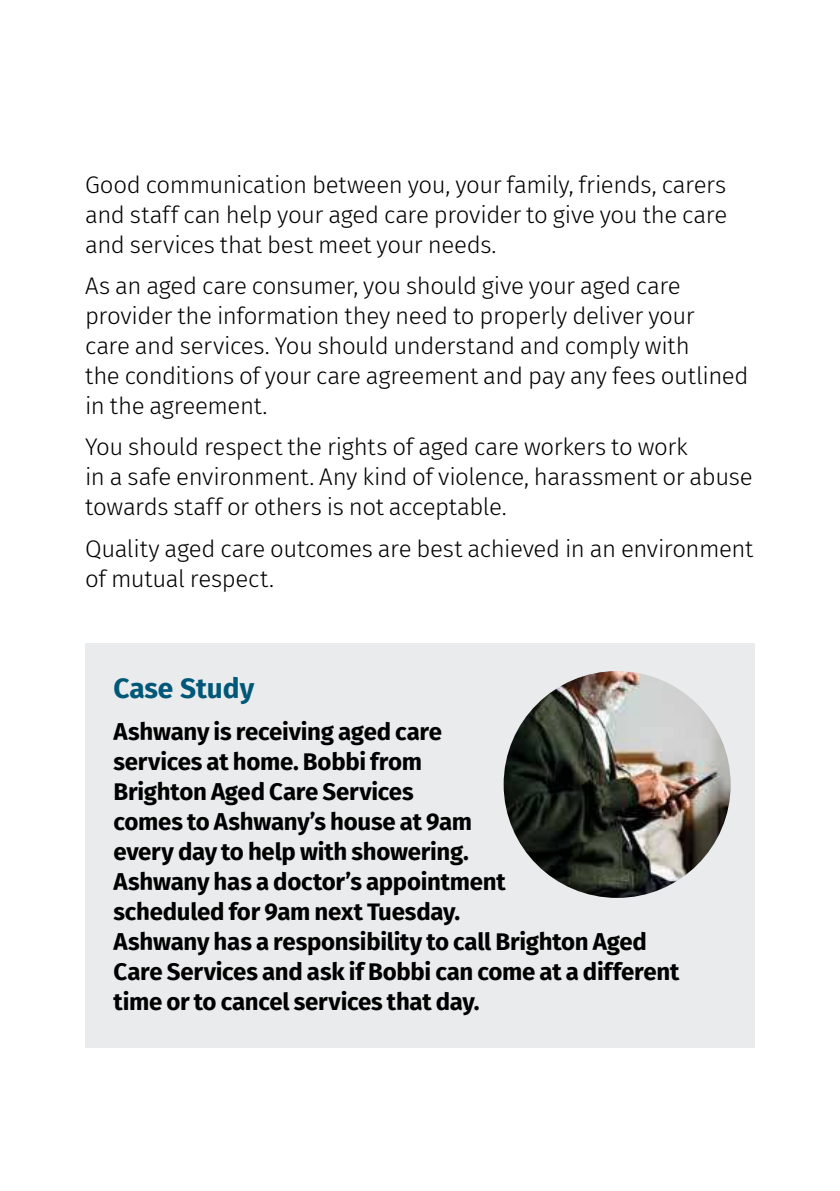
<style>
.page{position:relative;width:840px;height:1191px;background:#fff}
.page>*{position:absolute;margin:0;border:0;box-sizing:border-box;transform-origin:0 0}
.t1{font:700 28px "Fira Sans";color:#005878}
.t2{font:300 24px/30px "Fira Sans";letter-spacing:-.02em;color:#000}
.t3{font:700 24px/30px "Fira Sans";letter-spacing:-.01em;color:#000}
</style>
<div class="page">
<div style="left:85px;top:643px;width:669px;height:405px;background:#eaebec"></div>
<img style="left:503px;top:671px;width:227px;height:227px;border-radius:113px">
<p class="t2" style="left:85px;top:169px;width:643px;text-align:justify">Good communication between you, your family, friends, carers and staff can help your aged care provider to give you the care and services that best meet your needs.</p>
<p class="t2" style="left:85px;top:270px;width:664px">As an aged care consumer, you should give your aged care provider the information they need to properly deliver your<br>care and services. You should understand and comply with<br>the conditions of your care agreement and pay any fees outlined in the agreement.</p>
<p class="t2" style="left:85px;top:432px;width:668px">You should respect the rights of aged care workers to work<br>in a safe environment. Any kind of violence, harassment or abuse towards staff or others is not acceptable.</p>
<p class="t2" style="left:85px;top:533px;width:669px">Quality aged care outcomes are best achieved in an environment of mutual respect.</p>
<p class="t1" style="left:113px;top:669px;width:142px">Case Study</p>
<p class="t3" style="left:113px;top:716px;width:567px">Ashwany is receiving aged care<br>services at home. Bobbi from<br>Brighton Aged Care Services<br>comes to Ashwany’s house at 9am<br>every day to help with showering.<br>Ashwany has a doctor’s appointment<br>scheduled for 9am next Tuesday.<br>Ashwany has a responsibility to call Brighton Aged Care Services and ask if Bobbi can come at a different time or to cancel services that day.</p>
</div>
